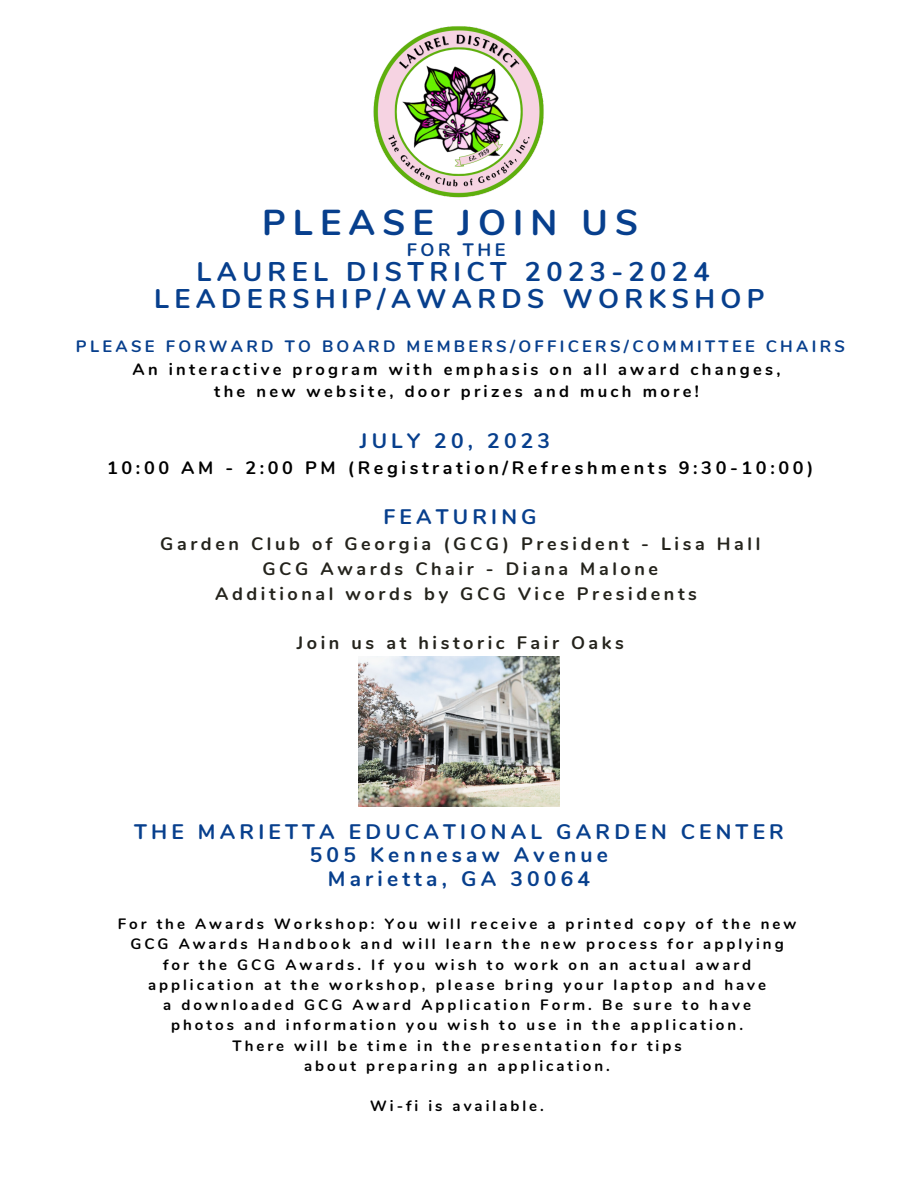
<style>
.page{position:relative;width:918px;height:1188px;background:#fff}
.page>*{position:absolute;margin:0;border:0;box-sizing:border-box;transform-origin:0 0}
.t1{font:700 36px "Nunito";letter-spacing:.2em;color:#073f8d}
.t2{font:700 27px "Nunito";letter-spacing:.2em;color:#073f8d}
.t3{font:700 21px "Nunito";letter-spacing:.2em;color:#073f8d}
.t4{font:700 18px "Nunito";letter-spacing:.2em;color:#24231c}
.t5{font:700 18px "Nunito";letter-spacing:.2em;color:#000}
.t6{font:700 18px "Nunito";letter-spacing:.2em;color:#073f8d}
.t7{font:700 16.5px "Nunito";letter-spacing:.2em;color:#000}
.t8{font:700 16.5px "Nunito";letter-spacing:.2em;color:#073f8d}
.t9{font:700 15px "Nunito";letter-spacing:.2em;color:#000}
</style>
<div class="page">
<img style="left:373px;top:26px;width:171px;height:172px">
<img style="left:359px;top:657px;width:200px;height:149px">
<p class="t1" style="left:262px;top:199px;width:378px">PLEASE JOIN US</p>
<p class="t6" style="left:407px;top:238px;width:100px">FOR THE</p>
<p class="t2" style="left:197px;top:254px;width:515px">LAUREL DISTRICT 2023-2024</p>
<p class="t2" style="left:154px;top:281px;width:612px">LEADERSHIP/AWARDS WORKSHOP</p>
<p class="t8" style="left:76px;top:335px;width:771px">PLEASE FORWARD TO BOARD MEMBERS/OFFICERS/COMMITTEE CHAIRS</p>
<p class="t7" style="left:133px;top:358px;width:650px">An interactive program with emphasis on all award changes,</p>
<p class="t7" style="left:214px;top:380px;width:486px">the new website, door prizes and much more!</p>
<p class="t3" style="left:360px;top:426px;width:192px">JULY 20, 2023</p>
<p class="t5" style="left:107px;top:455px;width:708px">10:00 AM - 2:00 PM (Registration/Refreshments 9:30-10:00)</p>
<p class="t3" style="left:383px;top:503px;width:155px">FEATURING</p>
<p class="t4" style="left:160px;top:532px;width:602px">Garden Club of Georgia (GCG) President - Lisa Hall</p>
<p class="t4" style="left:263px;top:557px;width:397px">GCG Awards Chair - Diana Malone</p>
<p class="t4" style="left:215px;top:581px;width:483px">Additional words by GCG Vice Presidents</p>
<p class="t4" style="left:297px;top:631px;width:329px">Join us at historic Fair Oaks</p>
<p class="t3" style="left:134px;top:818px;width:651px">THE MARIETTA EDUCATIONAL GARDEN CENTER</p>
<p class="t3" style="left:310px;top:840px;width:300px">505 Kennesaw Avenue</p>
<p class="t3" style="left:328px;top:865px;width:264px">Marietta, GA 30064</p>
<p class="t9" style="left:118px;top:914px;width:680px">For the Awards Workshop: You will receive a printed copy of the new</p>
<p class="t9" style="left:130px;top:934px;width:655px">GCG Awards Handbook and will learn the new process for applying</p>
<p class="t9" style="left:163px;top:955px;width:590px">for the GCG Awards. If you wish to work on an actual award</p>
<p class="t9" style="left:148px;top:975px;width:620px">application at the workshop, please bring your laptop and have</p>
<p class="t9" style="left:163px;top:995px;width:589px">a downloaded GCG Award Application Form. Be sure to have</p>
<p class="t9" style="left:171px;top:1015px;width:573px">photos and information you wish to use in the application.</p>
<p class="t9" style="left:233px;top:1036px;width:451px">There will be time in the presentation for tips</p>
<p class="t9" style="left:304px;top:1056px;width:307px">about preparing an application.</p>
<p class="t9" style="left:370px;top:1096px;width:175px">Wi-fi is available.</p>
</div>
